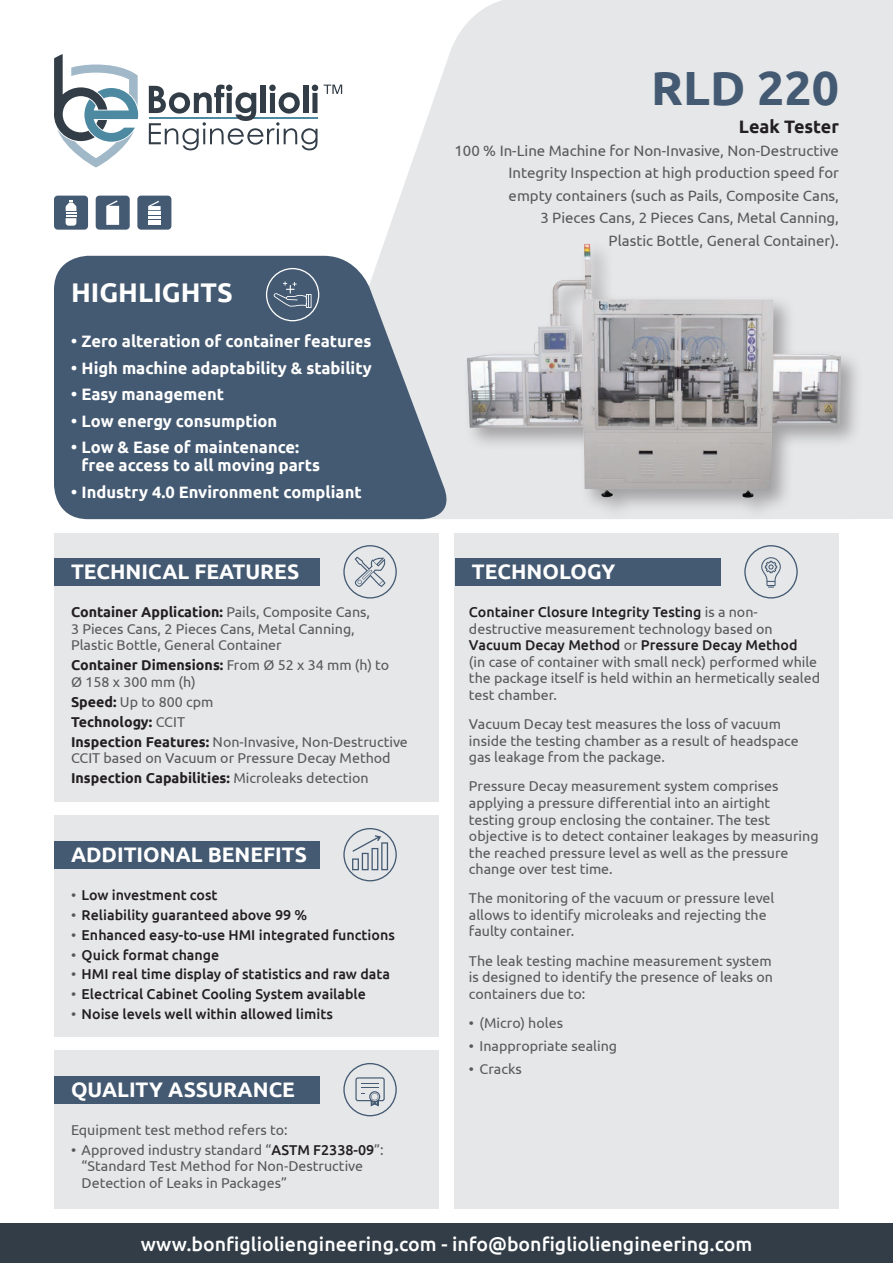
<style>
.page{position:relative;width:893px;height:1263px;background:#fff}
.page>*{position:absolute;margin:0;border:0;box-sizing:border-box;transform-origin:0 0}
.t1{font:700 48px "Ubuntu";color:#445a72}
.t2{font:700 27px "Ubuntu";color:#fff}
.t3{font:700 21px "Ubuntu";color:#fff}
.t4{font:500 19.5px "Ubuntu";color:#fff}
.t5{font:700 18px "Ubuntu";color:#231f20}
.t6{font:700 16.5px/18px "Ubuntu";color:#fff}
.t7{font:15px/22.5px "Ubuntu";color:#57585a;text-align:right}
.t8{font:14.25px/16.5px "Ubuntu";color:#57585a}
.t9{font:500 14.25px "Ubuntu";color:#231f20}
.t10{font:700 14.25px "Ubuntu";color:#231f20}
.s1{font-weight:700;color:#231f20}
.s2{font-weight:400;color:#57585a}
.s3{font-weight:500;color:#231f20}
</style>
<div class="page">
<svg style="left:288px;top:0;width:605px;height:519px;fill:#e6e7e9"></svg>
<div style="left:455px;top:742px;width:384px;height:467px;background:#e6e7e9"></div>
<div style="left:54px;top:816px;width:384px;height:221px;background:#e6e7e9"></div>
<div style="left:54px;top:1051px;width:384px;height:158px;background:#e6e7e9"></div>
<div style="left:455px;top:533px;width:384px;height:259px;background:#e6e7e9"></div>
<div style="left:54px;top:533px;width:384px;height:269px;background:#e6e7e9"></div>
<svg style="left:54px;top:256px;width:402px;height:263px;background:#5a6d82"></svg>
<svg style="left:266px;top:268px;width:53px;height:53px;background:#5b6e83"></svg>
<div style="left:54px;top:841px;width:265px;height:27px;background:#445a72"></div>
<svg style="left:343px;top:828px;width:54px;height:53px"></svg>
<div style="left:54px;top:558px;width:265px;height:27px;background:#445a72"></div>
<svg style="left:343px;top:545px;width:54px;height:53px"></svg>
<div style="left:455px;top:558px;width:265px;height:27px;background:#445a72"></div>
<svg style="left:744px;top:545px;width:54px;height:53px"></svg>
<div style="left:54px;top:1076px;width:265px;height:27px;background:#445a72"></div>
<svg style="left:343px;top:1063px;width:54px;height:53px"></svg>
<div style="left:0;top:1223px;width:893px;height:40px;background:#323d47"></div>
<div style="left:137px;top:196px;width:34px;height:34px;background:#445a72;border-radius:4px"></div>
<hr style="left:148px;top:220px;width:13px;height:4px;background:#fff">
<svg style="left:148px;top:201px;width:13px;height:18px"></svg>
<div style="left:54px;top:196px;width:34px;height:34px;background:#445a72;border-radius:4px"></div>
<svg style="left:66px;top:200px;width:10px;height:26px"></svg>
<div style="left:96px;top:196px;width:34px;height:34px;background:#445a72;border-radius:4px"></div>
<svg style="left:106px;top:200px;width:13px;height:25px"></svg>
<svg style="left:149px;top:85px;width:169px;height:65px"></svg>
<svg style="left:54px;top:54px;width:84px;height:114px"></svg>
<svg style="left:324px;top:85px;width:18px;height:9px"></svg>
<div style="left:462px;top:239px;width:402px;height:281px;background:#231f20;opacity:.35"></div>
<img style="left:467px;top:244px;width:374px;height:254px">
<h2 class="t2" style="left:71px;top:276px;width:163px">HIGHLIGHTS</h2>
<p class="t6" style="left:71px;top:332px;width:302px">• Zero alteration of container features</p>
<p class="t6" style="left:71px;top:358px;width:302px">• High machine adaptability &amp; stability</p>
<p class="t6" style="left:71px;top:385px;width:155px">• Easy management</p>
<p class="t6" style="left:71px;top:411px;width:208px">• Low energy consumption</p>
<p class="t6" style="left:82px;top:438px;width:240px;text-indent:-11px">• Low &amp; Ease of maintenance: free access to all moving parts</p>
<p class="t6" style="left:71px;top:482px;width:292px">• Industry 4.0 Environment compliant</p>
<p class="t1" style="left:651px;top:59px;width:189px">RLD 220</p>
<p class="t5" style="left:739px;top:116px;width:102px">Leak Tester</p>
<p class="t7" style="left:454px;top:139px;width:386px">100 % In-Line Machine for Non-Invasive, Non-Destructive Integrity Inspection at high production speed for<br>empty containers (such as Pails, Composite Cans,<br>3 Pieces Cans, 2 Pieces Cans, Metal Canning,<br>Plastic Bottle, General Container).</p>
<h3 class="t3" style="left:71px;top:559px;width:230px">TECHNICAL FEATURES</h3>
<h3 class="t3" style="left:472px;top:559px;width:145px">TECHNOLOGY</h3>
<p class="t8" style="left:71px;top:604px;width:301px"><span class="s1">Container Application:</span> Pails, Composite Cans,<br>3 Pieces Cans, 2 Pieces Cans, Metal Canning,<br>Plastic Bottle, General Container</p>
<p class="t8" style="left:71px;top:657px;width:320px"><span class="s1">Container Dimensions:</span> From Ø 52 x 34 mm (h) to<br>Ø 158 x 300 mm (h)</p>
<p class="t8" style="left:71px;top:693px;width:144px"><span class="s1">Speed:</span> Up to 800 cpm</p>
<p class="t10" style="left:71px;top:713px;width:116px">Technology: <span class="s2">CCIT</span></p>
<p class="t8" style="left:71px;top:733px;width:338px"><span class="s1">Inspection Features:</span> Non-Invasive, Non-Destructive<br>CCIT based on Vacuum or Pressure Decay Method</p>
<p class="t10" style="left:71px;top:769px;width:299px">Inspection Capabilities: <span class="s2">Microleaks detection</span></p>
<h3 class="t3" style="left:71px;top:842px;width:237px">ADDITIONAL BENEFITS</h3>
<p class="t9" style="left:71px;top:886px;width:148px"><span class="s2">•</span> Low investment cost</p>
<p class="t9" style="left:71px;top:906px;width:238px"><span class="s2">•</span> Reliability guaranteed above 99 %</p>
<p class="t9" style="left:71px;top:925px;width:325px"><span class="s2">•</span> Enhanced easy-to-use HMI integrated functions</p>
<p class="t9" style="left:71px;top:945px;width:150px"><span class="s2">•</span> Quick format change</p>
<p class="t9" style="left:71px;top:965px;width:321px"><span class="s2">•</span> HMI real time display of statistics and raw data</p>
<p class="t9" style="left:71px;top:985px;width:296px"><span class="s2">•</span> Electrical Cabinet Cooling System available</p>
<p class="t9" style="left:71px;top:1005px;width:263px"><span class="s2">•</span> Noise levels well within allowed limits</p>
<h3 class="t3" style="left:71px;top:1077px;width:225px">QUALITY ASSURANCE</h3>
<p class="t8" style="left:71px;top:1121px;width:218px">Equipment test method refers to:</p>
<p class="t8" style="left:82px;top:1141px;width:303px;text-indent:-11px">• Approved industry standard “<span class="s3">ASTM F2338-09</span>”: “Standard Test Method for Non-Destructive<br>Detection of Leaks in Packages”</p>
<p class="t8" style="left:469px;top:604px;width:353px"><span class="s3">Container Closure Integrity Testing</span> is a non&shy;destructive measurement technology based on <span class="s3">Vacuum Decay Method</span> or <span class="s3">Pressure Decay Method<br></span>(in case of container with small neck) performed while the package itself is held within an hermetically sealed test chamber.</p>
<p class="t8" style="left:469px;top:715px;width:331px">Vacuum Decay test measures the loss of vacuum inside the testing chamber as a result of headspace gas leakage from the package.</p>
<p class="t8" style="left:469px;top:778px;width:351px">Pressure Decay measurement system comprises applying a pressure differential into an airtight testing group enclosing the container. The test objective is to detect container leakages by measuring the reached pressure level as well as the pressure change over test time.</p>
<p class="t8" style="left:469px;top:889px;width:307px">The monitoring of the vacuum or pressure level allows to identify microleaks and rejecting the faulty container.</p>
<p class="t8" style="left:469px;top:952px;width:306px;text-align:justify">The leak testing machine measurement system is designed to identify the presence of leaks on containers due to:</p>
<p class="t8" style="left:469px;top:1014px;width:96px">• (Micro) holes</p>
<p class="t8" style="left:469px;top:1037px;width:150px">• Inappropriate sealing</p>
<p class="t8" style="left:469px;top:1060px;width:54px">• Cracks</p>
<h3 class="t4" style="left:141px;top:1231px;width:613px">www.bonfiglioliengineering.com - info@bonfiglioliengineering.com</h3>
</div>
